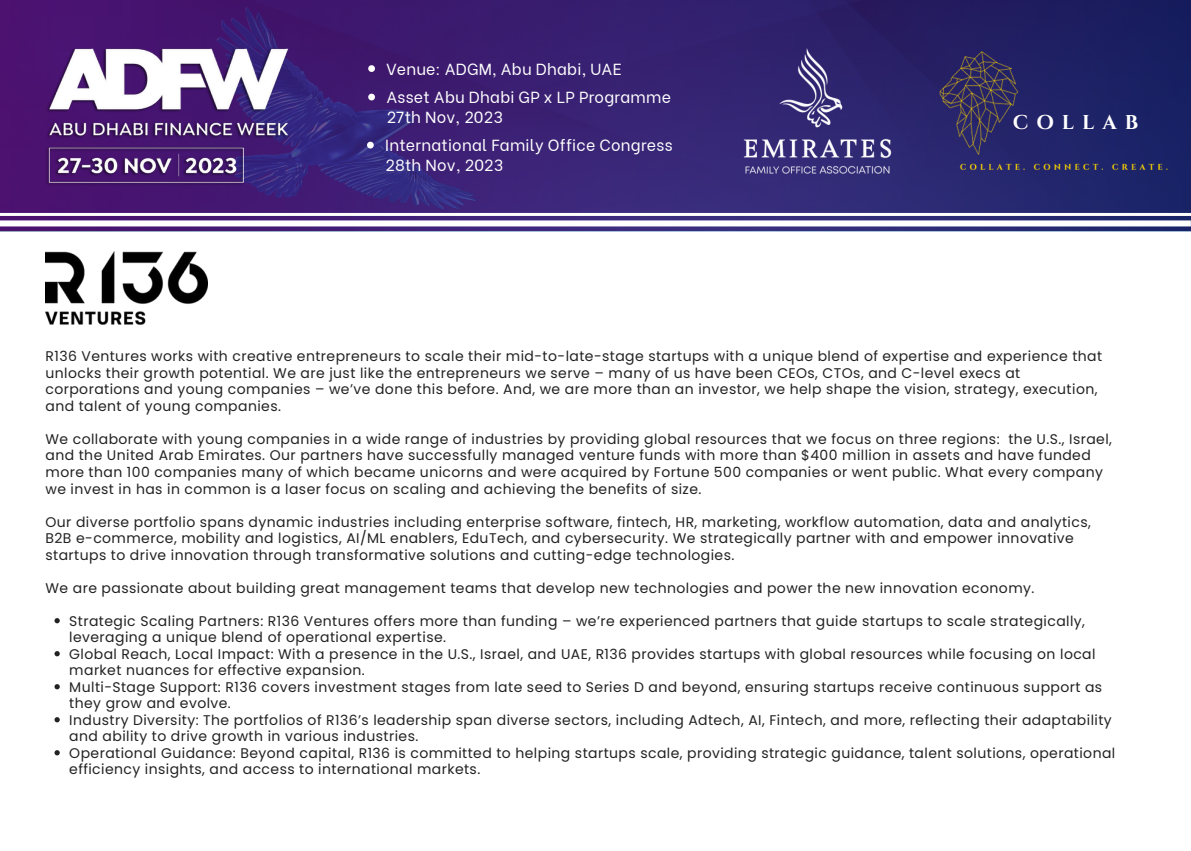
<style>
.page{position:relative;width:1191px;height:851px;background:#fff}
.page>*{position:absolute;margin:0;border:0;box-sizing:border-box;transform-origin:0 0}
.t1{font:700 20px "Cinzel";letter-spacing:.4em;color:#fff}
.t2{font:16px "Be Vietnam";letter-spacing:.015em;color:#fff}
.t3{font:14px/16.5px "Poppins";letter-spacing:.03em;color:#222}
</style>
<div class="page">
<img style="left:0;top:0;width:1191px;height:231px">
<img style="left:206px;top:0;width:286px;height:220px">
<img style="left:46px;top:42px;width:247px;height:146px">
<img style="left:930px;top:42px;width:96px;height:122px">
<img style="left:945px;top:155px;width:240px;height:24px">
<img style="left:722px;top:17px;width:192px;height:182px">
<div style="left:0;top:220px;width:1191px;height:6px;background:#fff"></div>
<hr style="left:0;top:213px;width:1191px;height:3px;background:#fff">
<svg style="left:55px;top:618px;width:5px;height:5px"></svg>
<svg style="left:55px;top:651px;width:5px;height:5px"></svg>
<svg style="left:55px;top:684px;width:5px;height:5px"></svg>
<svg style="left:55px;top:717px;width:5px;height:5px"></svg>
<svg style="left:55px;top:750px;width:5px;height:5px"></svg>
<img style="left:46px;top:251px;width:162px;height:73px">
<svg style="left:368px;top:94px;width:7px;height:6px"></svg>
<svg style="left:367px;top:142px;width:7px;height:6px"></svg>
<svg style="left:368px;top:65px;width:7px;height:7px"></svg>
<p class="t2" style="left:386px;top:56px;width:237px">Venue: ADGM, Abu Dhabi, UAE</p>
<p class="t2" style="left:386px;top:84px;width:286px">Asset Abu Dhabi GP x LP Programme</p>
<p class="t2" style="left:387px;top:104px;width:118px">27th Nov, 2023</p>
<p class="t2" style="left:385px;top:132px;width:289px">International Family Office Congress</p>
<p class="t2" style="left:385px;top:152px;width:119px">28th Nov, 2023</p>
<p class="t1" style="left:1013px;top:109px;width:127px">COLLAB</p>
<p class="t3" style="left:46px;top:348px;width:1058px">R136 Ventures works with creative entrepreneurs to scale their mid-to-late-stage startups with a unique blend of expertise and experience that unlocks their growth potential. We are just like the entrepreneurs we serve – many of us have been CEOs, CTOs, and C-level execs at corporations and young companies – we’ve done this before. And, we are more than an investor, we help shape the vision, strategy, execution, and talent of young companies.</p>
<p class="t3" style="left:46px;top:431px;width:1068px">We collaborate with young companies in a wide range of industries by providing global resources that we focus on three regions: the U.S., Israel, and the United Arab Emirates. Our partners have successfully managed venture funds with more than $400 million in assets and have funded more than 100 companies many of which became unicorns and were acquired by Fortune 500 companies or went public. What every company we invest in has in common is a laser focus on scaling and achieving the benefits of size.</p>
<p class="t3" style="left:46px;top:513px;width:1047px">Our diverse portfolio spans dynamic industries including enterprise software, fintech, HR, marketing, workflow automation, data and analytics,<br>B2B e-commerce, mobility and logistics, AI/ML enablers, EduTech, and cybersecurity. We strategically partner with and empower innovative startups to drive innovation through transformative solutions and cutting-edge technologies.</p>
<p class="t3" style="left:46px;top:579px;width:990px">We are passionate about building great management teams that develop new technologies and power the new innovation economy.</p>
<p class="t3" style="left:69px;top:612px;width:1017px">Strategic Scaling Partners: R136 Ventures offers more than funding – we’re experienced partners that guide startups to scale strategically, leveraging a unique blend of operational expertise.</p>
<p class="t3" style="left:69px;top:645px;width:1028px">Global Reach, Local Impact: With a presence in the U.S., Israel, and UAE, R136 provides startups with global resources while focusing on local market nuances for effective expansion.</p>
<p class="t3" style="left:69px;top:678px;width:1034px">Multi-Stage Support: R136 covers investment stages from late seed to Series D and beyond, ensuring startups receive continuous support as they grow and evolve.</p>
<p class="t3" style="left:69px;top:711px;width:1044px">Industry Diversity: The portfolios of R136’s leadership span diverse sectors, including Adtech, AI, Fintech, and more, reflecting their adaptability and ability to drive growth in various industries.</p>
<p class="t3" style="left:69px;top:744px;width:1048px">Operational Guidance: Beyond capital, R136 is committed to helping startups scale, providing strategic guidance, talent solutions, operational efficiency insights, and access to international markets.</p>
</div>
